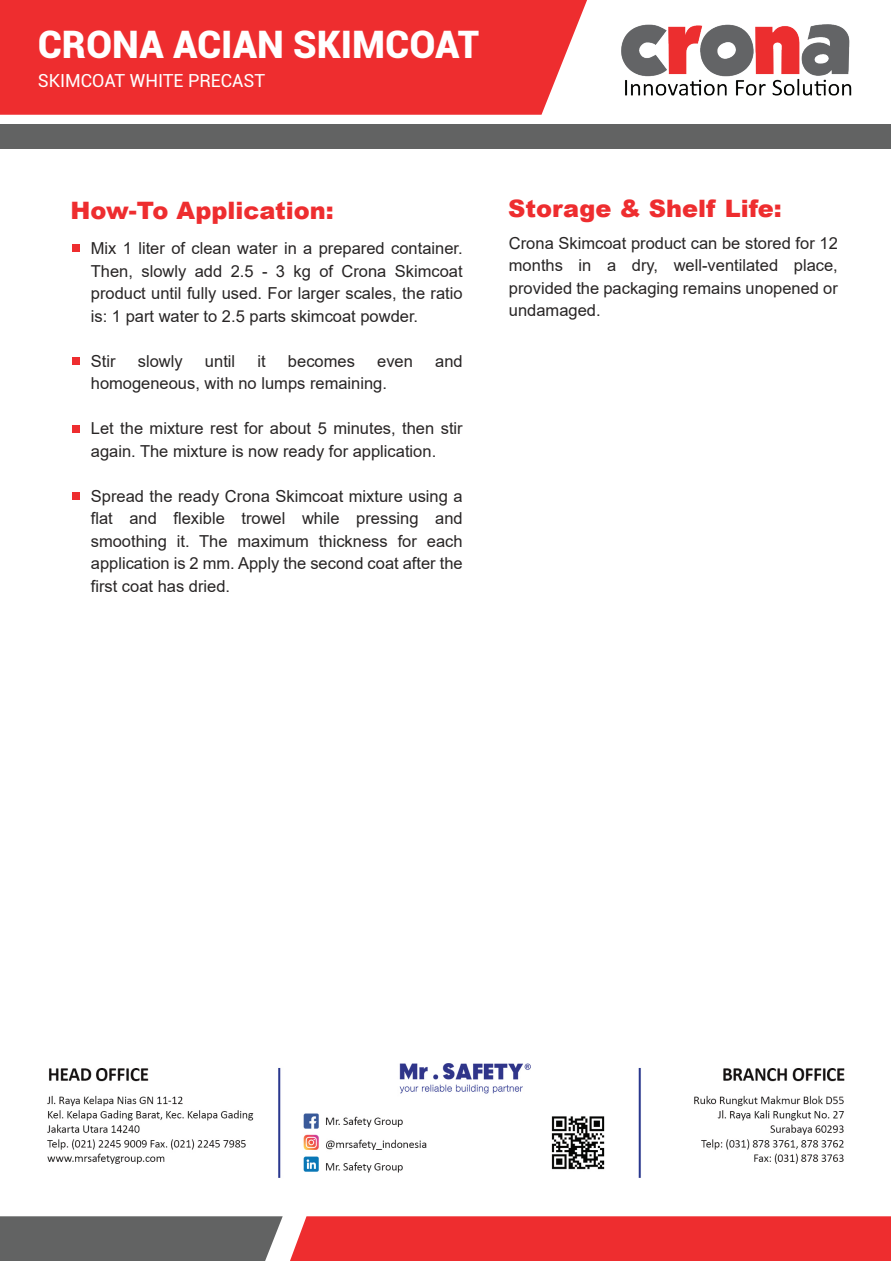
<style>
.page{position:relative;width:891px;height:1261px;background:#fff}
.page>*{position:absolute;margin:0;border:0;box-sizing:border-box;transform-origin:0 0}
.t1{font:900 37.95px "Roboto";color:#fff}
.t2{font:900 24px "Arial";color:#ee2d2f}
.t3{font:18px "Roboto";color:#fff}
.t4{font:16.5px/22.5px "Arial";color:#282525;text-align:justify}
</style>
<div class="page">
<div style="left:0;top:0;width:587px;height:115px;background:#ee2d2f"></div>
<img style="left:621px;top:25px;width:231px;height:71px">
<div style="left:0;top:124px;width:891px;height:24px;background:#626363"></div>
<div style="left:0;top:1216px;width:283px;height:45px;background:#626363"></div>
<div style="left:290px;top:1216px;width:601px;height:45px;background:#ee2d2f"></div>
<img style="left:47px;top:1063px;width:798px;height:115px">
<div style="left:72px;top:244px;width:8px;height:8px;background:#ee2d2f"></div>
<div style="left:72px;top:357px;width:8px;height:8px;background:#ee2d2f"></div>
<div style="left:72px;top:426px;width:8px;height:7px;background:#ee2d2f"></div>
<div style="left:72px;top:492px;width:8px;height:8px;background:#ee2d2f"></div>
<h1 class="t1" style="left:38px;top:18px;width:443px">CRONA ACIAN SKIMCOAT</h1>
<p class="t3" style="left:38px;top:68px;width:229px">SKIMCOAT WHITE PRECAST</p>
<h2 class="t2" style="left:71px;top:193px;width:265px">How-To Application:</h2>
<p class="t4" style="left:91px;top:237px;width:373px">Mix 1 liter of clean water in a prepared container.<br>Then, slowly add 2.5 - 3 kg of Crona Skimcoat product until fully used. For larger scales, the ratio is: 1 part water to 2.5 parts skimcoat powder.</p>
<p class="t4" style="left:91px;top:350px;width:26px">Stir</p>
<p class="t4" style="left:138px;top:350px;width:46px">slowly</p>
<p class="t4" style="left:205px;top:350px;width:32px">until</p>
<p class="t4" style="left:258px;top:350px;width:10px">it</p>
<p class="t4" style="left:288px;top:350px;width:68px">becomes</p>
<p class="t4" style="left:377px;top:350px;width:37px">even</p>
<p class="t4" style="left:435px;top:350px;width:29px">and</p>
<p class="t4" style="left:91px;top:372px;width:298px">homogeneous, with no lumps remaining.</p>
<p class="t4" style="left:91px;top:417px;width:373px">Let the mixture rest for about 5 minutes, then stir again. The mixture is now ready for application.</p>
<p class="t4" style="left:91px;top:485px;width:373px">Spread the ready Crona Skimcoat mixture using a flat and flexible trowel while pressing and smoothing it. The maximum thickness for each application is 2 mm. Apply the second coat after the first coat has dried.</p>
<h2 class="t2" style="left:508px;top:191px;width:275px">Storage &amp; Shelf Life:</h2>
<p class="t4" style="left:509px;top:232px;width:331px">Crona Skimcoat product can be stored for 12 months in a dry, well-ventilated place, provided the packaging remains unopened or undamaged.</p>
</div>
